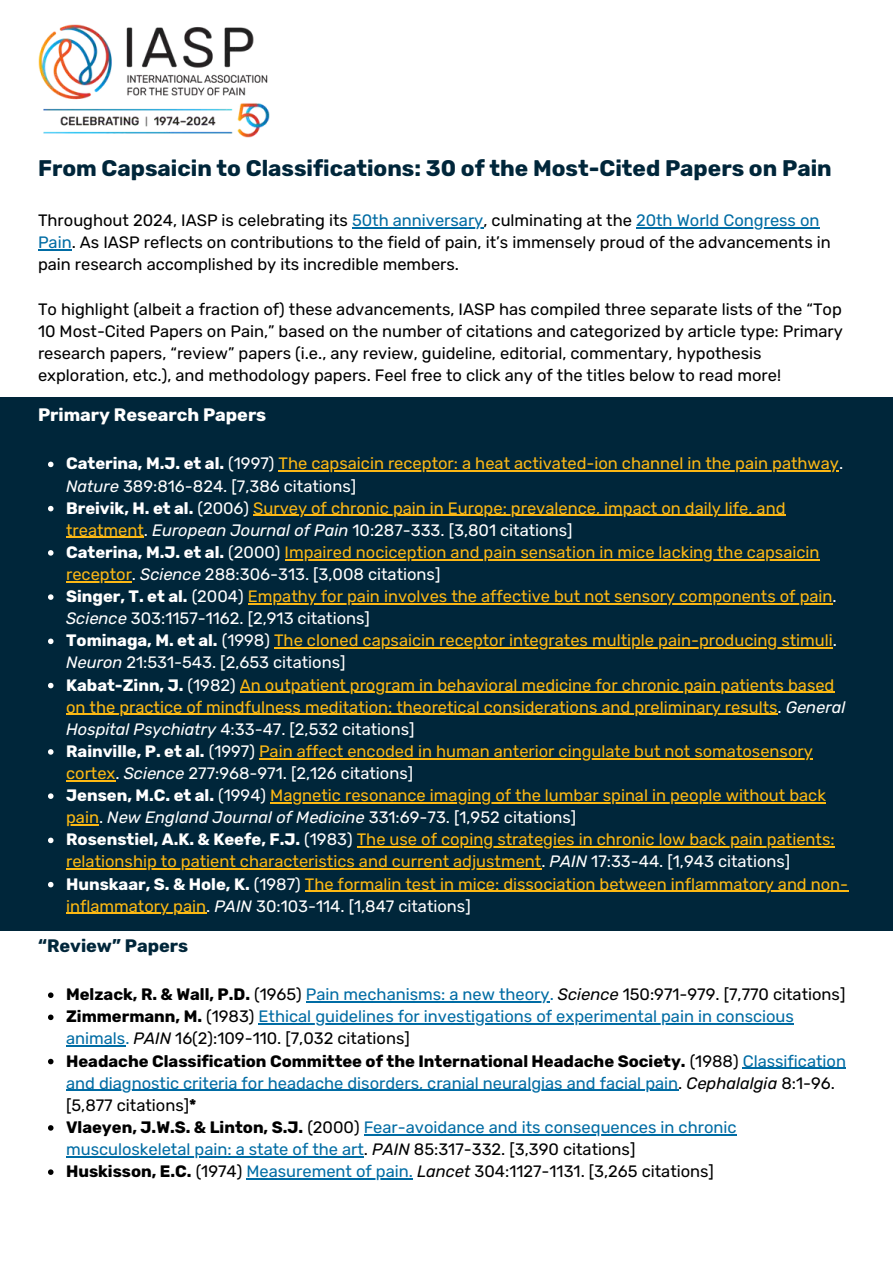
<style>
.page{position:relative;width:893px;height:1264px;background:#fff}
.page>*{position:absolute;margin:0;border:0;box-sizing:border-box;transform-origin:0 0}
.t1{font:700 22.5px "Rubik";color:#00263a}
.t2{font:700 18px "Rubik";color:#fff}
.t3{font:700 18px "Rubik";color:#00263a}
.t4{font:16.5px/22px "Rubik";color:#fdb913}
.t5{font:16.5px/22px "Rubik";color:#006ca4}
.t6{font:16.5px/22px "Rubik";color:#000}
.s1{color:#006ca4}
.s2{font-weight:700;color:#fff}
.s3{color:#fff}
.s4{color:#fcb815}
.s5{font-style:italic;color:#fff}
.s6{font-weight:700;color:#000}
.s7{color:#000}
.s8{font-style:italic;color:#000}
</style>
<div class="page">
<img style="left:38px;top:25px;width:232px;height:112px">
<div style="left:0;top:397px;width:892px;height:533px;background:#00263a"></div>
<hr style="left:352px;top:227px;width:131px;height:1px;background:#006ca4">
<hr style="left:636px;top:227px;width:183px;height:1px;background:#006ca4">
<hr style="left:38px;top:249px;width:34px;height:1px;background:#006ca4">
<svg style="left:48px;top:461px;width:5px;height:6px"></svg>
<hr style="left:278px;top:470px;width:561px;height:1px;background:#fcb815">
<svg style="left:48px;top:506px;width:5px;height:5px"></svg>
<hr style="left:253px;top:514px;width:532px;height:2px;background:#fcb815">
<hr style="left:66px;top:537px;width:78px;height:1px;background:#fcb815">
<svg style="left:48px;top:550px;width:5px;height:5px"></svg>
<hr style="left:284px;top:559px;width:535px;height:1px;background:#fcb815">
<hr style="left:66px;top:581px;width:66px;height:1px;background:#fcb815">
<svg style="left:48px;top:594px;width:5px;height:6px"></svg>
<hr style="left:248px;top:603px;width:584px;height:1px;background:#fcb815">
<svg style="left:48px;top:638px;width:5px;height:6px"></svg>
<hr style="left:274px;top:647px;width:558px;height:1px;background:#fcb815">
<svg style="left:48px;top:682px;width:5px;height:6px"></svg>
<hr style="left:240px;top:691px;width:594px;height:1px;background:#fdb913">
<hr style="left:66px;top:713px;width:711px;height:2px;background:#fdb913">
<svg style="left:48px;top:749px;width:5px;height:5px"></svg>
<hr style="left:259px;top:758px;width:553px;height:1px;background:#fdb913">
<hr style="left:66px;top:780px;width:49px;height:1px;background:#fdb913">
<svg style="left:48px;top:793px;width:5px;height:6px"></svg>
<hr style="left:270px;top:802px;width:555px;height:1px;background:#fdb913">
<hr style="left:66px;top:824px;width:33px;height:1px;background:#fdb913">
<svg style="left:48px;top:837px;width:5px;height:6px"></svg>
<hr style="left:357px;top:846px;width:477px;height:1px;background:#fdb913">
<hr style="left:66px;top:868px;width:475px;height:1px;background:#fdb913">
<svg style="left:48px;top:881px;width:5px;height:6px"></svg>
<hr style="left:305px;top:890px;width:543px;height:1px;background:#fdb913">
<hr style="left:66px;top:912px;width:140px;height:1px;background:#fdb913">
<svg style="left:48px;top:992px;width:5px;height:5px"></svg>
<hr style="left:306px;top:1001px;width:243px;height:1px;background:#006ca4">
<svg style="left:48px;top:1014px;width:5px;height:6px"></svg>
<hr style="left:258px;top:1023px;width:535px;height:1px;background:#006ca4">
<hr style="left:66px;top:1045px;width:59px;height:1px;background:#006ca4">
<svg style="left:48px;top:1058px;width:5px;height:6px"></svg>
<hr style="left:742px;top:1067px;width:104px;height:1px;background:#006ca4">
<hr style="left:66px;top:1089px;width:612px;height:1px;background:#006ca4">
<svg style="left:48px;top:1125px;width:5px;height:5px"></svg>
<hr style="left:363px;top:1133px;width:373px;height:2px;background:#006ca4">
<hr style="left:66px;top:1156px;width:298px;height:1px;background:#006ca4">
<svg style="left:48px;top:1169px;width:5px;height:5px"></svg>
<hr style="left:246px;top:1178px;width:167px;height:1px;background:#006ca4">
<h1 class="t1" style="left:38px;top:155px;width:795px">From Capsaicin to Classifications: 30 of the Most-Cited Papers on Pain</h1>
<p class="t6" style="left:38px;top:210px;width:794px">Throughout 2024, IASP is celebrating its <span class="s1">50th anniversary</span>, culminating at the <span class="s1">20th World Congress on<br>Pain</span>. As IASP reflects on contributions to the field of pain, it’s immensely proud of the advancements in pain research accomplished by its incredible members.</p>
<p class="t6" style="left:38px;top:298px;width:806px">To highlight (albeit a fraction of) these advancements, IASP has compiled three separate lists of the “Top 10 Most-Cited Papers on Pain,” based on the number of citations and categorized by article type: Primary research papers, “review” papers (i.e., any review, guideline, editorial, commentary, hypothesis exploration, etc.), and methodology papers. Feel free to click any of the titles below to read more!</p>
<p class="t2" style="left:38px;top:404px;width:230px">Primary Research Papers</p>
<p class="t4" style="left:66px;top:453px;width:783px"><span class="s2">Caterina, M.J. et al.</span> <span class="s3">(1997)</span> <span class="s4">The capsaicin receptor: a heat activated-ion channel in the pain pathway</span><span class="s3">.<br></span><span class="s5">Nature</span> <span class="s3">389:816-824. [7,386 citations]<br></span><span class="s2">Breivik, H. et al.</span> <span class="s3">(2006)</span> <span class="s4">Survey of chronic pain in Europe: prevalence, impact on daily life, and treatment</span><span class="s3">.</span> <span class="s5">European Journal of Pain</span> <span class="s3">10:287-333. [3,801 citations]<br></span><span class="s2">Caterina, M.J. et al.</span> <span class="s3">(2000)</span> <span class="s4">Impaired nociception and pain sensation in mice lacking the capsaicin receptor</span><span class="s3">.</span> <span class="s5">Science</span> <span class="s3">288:306-313. [3,008 citations]<br></span><span class="s2">Singer, T. et al.</span> <span class="s3">(2004)</span> <span class="s4">Empathy for pain involves the affective but not sensory components of pain</span><span class="s3">.<br></span><span class="s5">Science</span> <span class="s3">303:1157-1162. [2,913 citations]<br></span><span class="s2">Tominaga, M. et al.</span> <span class="s3">(1998)</span> <span class="s4">The cloned capsaicin receptor integrates multiple pain-producing stimuli</span><span class="s3">.<br></span><span class="s5">Neuron</span> <span class="s3">21:531-543. [2,653 citations]<br></span><span class="s2">Kabat-Zinn, J.</span> <span class="s3">(1982)</span> An outpatient program in behavioral medicine for chronic pain patients based on the practice of mindfulness meditation: theoretical considerations and preliminary results<span class="s3">.</span> <span class="s5">General Hospital Psychiatry</span> <span class="s3">4:33-47. [2,532 citations]<br></span><span class="s2">Rainville, P. et al.</span> <span class="s3">(1997)</span> Pain affect encoded in human anterior cingulate but not somatosensory cortex<span class="s3">.</span> <span class="s5">Science</span> <span class="s3">277:968-971. [2,126 citations]<br></span><span class="s2">Jensen, M.C. et al.</span> <span class="s3">(1994)</span> Magnetic resonance imaging of the lumbar spinal in people without back pain<span class="s3">.</span> <span class="s5">New England Journal of Medicine</span> <span class="s3">331:69-73. [1,952 citations]<br></span><span class="s2">Rosenstiel, A.K. &amp; Keefe, F.J.</span> <span class="s3">(1983)</span> The use of coping strategies in chronic low back pain patients: relationship to patient characteristics and current adjustment<span class="s3">.</span> <span class="s5">PAIN</span> <span class="s3">17:33-44. [1,943 citations] </span><span class="s2">Hunskaar, S. &amp; Hole, K.</span> <span class="s3">(1987)</span> The formalin test in mice: dissociation between inflammatory and non&shy;inflammatory pain<span class="s3">.</span> <span class="s5">PAIN</span> <span class="s3">30:103-114. [1,847 citations]</span></p>
<p class="t3" style="left:38px;top:934px;width:152px">“Review” Papers</p>
<p class="t5" style="left:66px;top:983px;width:781px"><span class="s6">Melzack, R. &amp; Wall, P.D.</span> <span class="s7">(1965)</span> Pain mechanisms: a new theory. <span class="s8">Science</span> <span class="s7">150:971-979. [7,770 citations] </span><span class="s6">Zimmermann, M.</span> <span class="s7">(1983)</span> Ethical guidelines for investigations of experimental pain in conscious animals. <span class="s8">PAIN</span> <span class="s7">16(2):109-110. [7,032 citations]<br></span><span class="s6">Headache Classification Committee of the International Headache Society.</span> <span class="s7">(1988)</span> Classification and diagnostic criteria for headache disorders, cranial neuralgias and facial pain<span class="s7">.</span> <span class="s8">Cephalalgia</span> <span class="s7">8:1-96. [5,877 citations]</span><span class="s6">*<br>Vlaeyen, J.W.S. &amp; Linton, S.J.</span> <span class="s7">(2000)</span> Fear-avoidance and its consequences in chronic musculoskeletal pain: a state of the art<span class="s7">.</span> <span class="s8">PAIN</span> <span class="s7">85:317-332. [3,390 citations]<br></span><span class="s6">Huskisson, E.C.</span> <span class="s7">(1974)</span> Measurement of pain. <span class="s8">Lancet</span> <span class="s7">304:1127-1131. [3,265 citations]</span></p>
</div>
